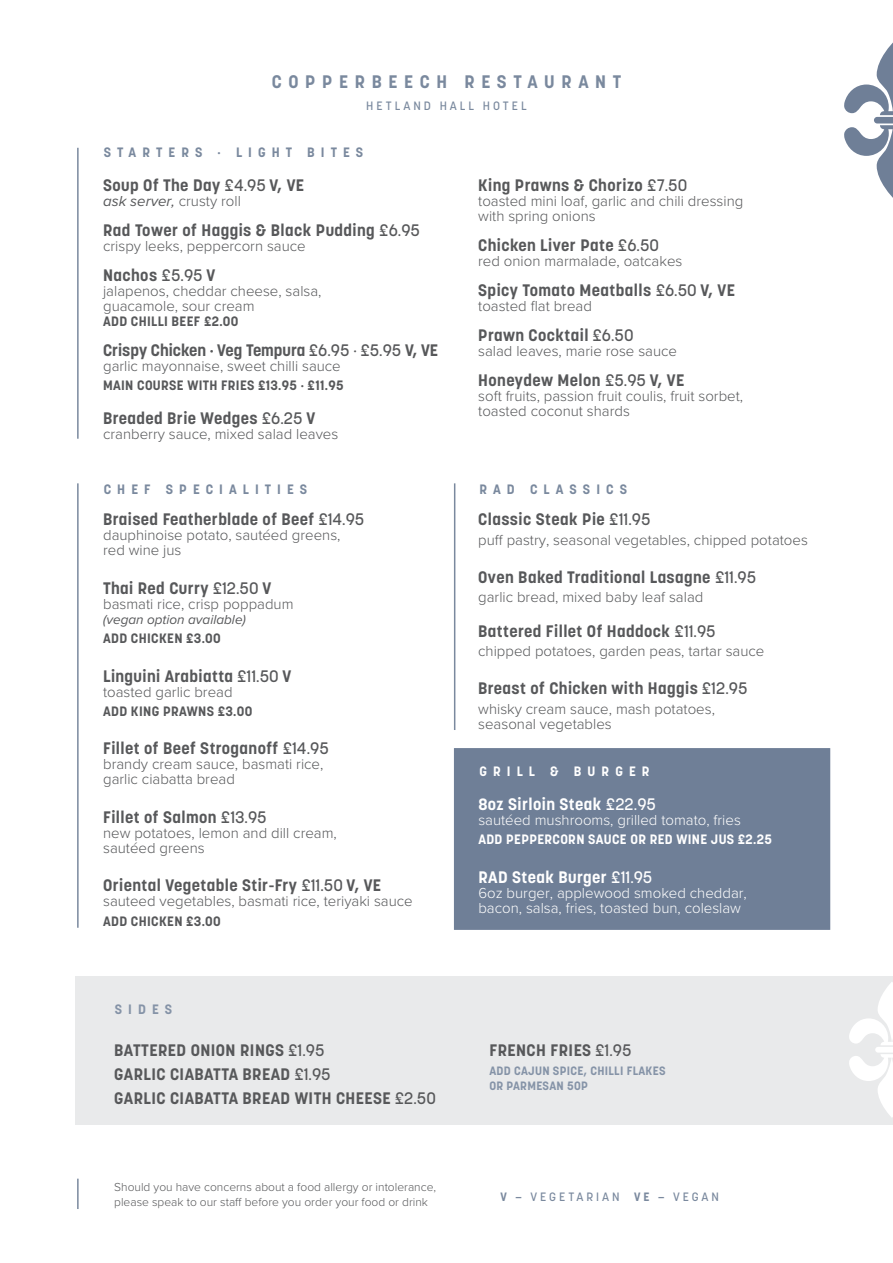
<style>
.page{position:relative;width:893px;height:1263px;background:#fff}
.page>*{position:absolute;margin:0;border:0;box-sizing:border-box;transform-origin:0 0}
.t1{font:700 18px "Korolev";letter-spacing:.37em;color:#7a899e}
.t2{font:700 16.5px/24px "Korolev";letter-spacing:.025em;color:#57585a}
.t3{font:700 16.5px "Korolev";letter-spacing:.025em;color:#fff}
.t4{font:700 16.5px "Korolev";color:#57585a}
.t5{font:300 15px/15px "Proxima Nova";color:#57585a}
.t6{font:300 15px/15px "Proxima Nova";color:#fff}
.t7{font:italic 15px "Proxima Nova";color:#57585a}
.t8{font:700 13.5px "Korolev";letter-spacing:.025em;color:#57585a}
.t9{font:700 13.5px "Korolev";letter-spacing:.45em;color:#7a899e}
.t10{font:700 13.5px "Korolev";letter-spacing:.025em;color:#fff}
.t11{font:italic 13.5px "Proxima Nova";color:#57585a}
.t12{font:700 13.5px "Korolev";letter-spacing:.45em;color:#fff}
.t13{font:700 13.5px "Korolev";letter-spacing:.45em;color:#8593a7}
.t14{font:300 12px/15px "Proxima Nova";color:#57585a}
.t15{font:700 12px/15.3px "Korolev";letter-spacing:.025em;color:#8593a7}
.t16{font:500 12px "Korolev";letter-spacing:.25em;color:#7a899e}
.s1{font-weight:500}
.s2{font-weight:300;font-style:normal}
.s3{font-weight:700}
</style>
<div class="page">
<hr style="left:77px;top:148px;width:2px;height:291px;background:#7a899e">
<hr style="left:77px;top:483px;width:2px;height:445px;background:#7a899e">
<hr style="left:454px;top:483px;width:1px;height:247px;background:#7a899e">
<hr style="left:77px;top:1179px;width:2px;height:30px;background:#7a899e">
<div style="left:75px;top:975px;width:818px;height:149px;background:#e9eaeb"></div>
<svg style="left:849px;top:982px;width:44px;height:135px"></svg>
<svg style="left:844px;top:43px;width:49px;height:155px"></svg>
<div style="left:454px;top:748px;width:376px;height:182px;background:#6f7f97;border:2px solid #6f7f97"></div>
<p class="t1" style="left:272px;top:70px;width:351px">COPPERBEECH RESTAURANT</p>
<p class="t16" style="left:366px;top:98px;width:162px">HETLAND HALL HOTEL</p>
<p class="t9" style="left:104px;top:144px;width:261px">STARTERS · LIGHT BITES</p>
<p class="t2" style="left:103px;top:173px;width:202px">Soup Of The Day <span class="s1">£4.95</span> V, VE</p>
<p class="t7" style="left:103px;top:190px;width:139px">ask server, <span class="s2">crusty roll</span></p>
<p class="t2" style="left:103px;top:218px;width:318px">Rad Tower of Haggis &amp; Black Pudding <span class="s1">£6.95</span></p>
<p class="t5" style="left:103px;top:237px;width:204px">crispy leeks, peppercorn sauce</p>
<p class="t2" style="left:103px;top:263px;width:113px">Nachos <span class="s1">£5.95</span> V</p>
<p class="t5" style="left:103px;top:282px;width:220px">jalapenos, cheddar cheese, salsa, guacamole, sour cream</p>
<p class="t8" style="left:103px;top:312px;width:137px">ADD CHILLI BEEF £2.00</p>
<p class="t4" style="left:103px;top:340px;width:336px">Crispy Chicken · Veg Tempura <span class="s1">£6.95 · £5.95</span> V, VE</p>
<p class="t5" style="left:103px;top:357px;width:239px">garlic mayonnaise, sweet chilli sauce</p>
<p class="t8" style="left:103px;top:377px;width:242px">MAIN COURSE WITH FRIES £13.95 · £11.95</p>
<p class="t2" style="left:103px;top:406px;width:213px">Breaded Brie Wedges <span class="s1">£6.25</span> V</p>
<p class="t5" style="left:103px;top:426px;width:237px">cranberry sauce, mixed salad leaves</p>
<p class="t2" style="left:478px;top:173px;width:211px">King Prawns &amp; Chorizo <span class="s1">£7.50</span></p>
<p class="t5" style="left:478px;top:192px;width:267px">toasted mini loaf, garlic and chili dressing with spring onions</p>
<p class="t2" style="left:478px;top:233px;width:182px">Chicken Liver Pate <span class="s1">£6.50</span></p>
<p class="t5" style="left:478px;top:252px;width:206px">red onion marmalade, oatcakes</p>
<p class="t2" style="left:478px;top:278px;width:258px">Spicy Tomato Meatballs <span class="s1">£6.50</span> V, VE</p>
<p class="t5" style="left:478px;top:297px;width:115px">toasted flat bread</p>
<p class="t2" style="left:478px;top:323px;width:157px">Prawn Cocktail <span class="s1">£6.50</span></p>
<p class="t5" style="left:478px;top:342px;width:200px">salad leaves, marie rose sauce</p>
<p class="t2" style="left:478px;top:368px;width:208px">Honeydew Melon <span class="s1">£5.95</span> V, VE</p>
<p class="t5" style="left:478px;top:387px;width:266px">soft fruits, passion fruit coulis, fruit sorbet, toasted coconut shards</p>
<p class="t9" style="left:104px;top:480px;width:205px">CHEF SPECIALITIES</p>
<p class="t9" style="left:479px;top:480px;width:149px">RAD CLASSICS</p>
<p class="t2" style="left:103px;top:507px;width:263px">Braised Featherblade of Beef <span class="s1">£14.95</span></p>
<p class="t5" style="left:103px;top:527px;width:239px">dauphinoise potato, sautéed greens, red wine jus</p>
<p class="t2" style="left:103px;top:576px;width:169px">Thai Red Curry <span class="s1">£12.50</span> V</p>
<p class="t5" style="left:103px;top:595px;width:192px">basmati rice, crisp poppadum</p>
<p class="t11" style="left:103px;top:609px;width:144px">(vegan option available)</p>
<p class="t8" style="left:103px;top:630px;width:119px">ADD CHICKEN £3.00</p>
<p class="t2" style="left:103px;top:664px;width:189px">Linguini Arabiatta <span class="s1">£11.50</span> V</p>
<p class="t5" style="left:103px;top:683px;width:131px">toasted garlic bread</p>
<p class="t8" style="left:103px;top:702px;width:151px">ADD KING PRAWNS £3.00</p>
<p class="t2" style="left:103px;top:736px;width:227px">Fillet of Beef Stroganoff <span class="s1">£14.95</span></p>
<p class="t5" style="left:103px;top:756px;width:222px">brandy cream sauce, basmati rice, garlic ciabatta bread</p>
<p class="t2" style="left:103px;top:805px;width:165px">Fillet of Salmon <span class="s1">£13.95</span></p>
<p class="t5" style="left:103px;top:824px;width:235px">new potatoes, lemon and dill cream, sautéed greens</p>
<p class="t2" style="left:103px;top:873px;width:280px">Oriental Vegetable Stir-Fry <span class="s1">£11.50</span> V, VE</p>
<p class="t5" style="left:103px;top:893px;width:311px">sauteed vegetables, basmati rice, teriyaki sauce</p>
<p class="t8" style="left:103px;top:912px;width:119px">ADD CHICKEN £3.00</p>
<p class="t13" style="left:115px;top:1001px;width:59px">SIDES</p>
<p class="t2" style="left:478px;top:507px;width:174px">Classic Steak Pie <span class="s1">£11.95</span></p>
<p class="t5" style="left:478px;top:531px;width:331px">puff pastry, seasonal vegetables, chipped potatoes</p>
<p class="t2" style="left:478px;top:565px;width:279px">Oven Baked Traditional Lasagne <span class="s1">£11.95</span></p>
<p class="t5" style="left:478px;top:589px;width:227px">garlic bread, mixed baby leaf salad</p>
<p class="t2" style="left:478px;top:619px;width:239px">Battered Fillet Of Haddock <span class="s1">£11.95</span></p>
<p class="t5" style="left:478px;top:642px;width:288px">chipped potatoes, garden peas, tartar sauce</p>
<p class="t2" style="left:478px;top:676px;width:271px">Breast of Chicken with Haggis <span class="s1">£12.95</span></p>
<p class="t5" style="left:478px;top:700px;width:238px">whisky cream sauce, mash potatoes, seasonal vegetables</p>
<p class="t12" style="left:479px;top:763px;width:172px">GRILL &amp; BURGER</p>
<p class="t3" style="left:478px;top:794px;width:179px">8oz Sirloin Steak <span class="s1">£22.95</span></p>
<p class="t6" style="left:478px;top:812px;width:264px">sautéed mushrooms, grilled tomato, fries</p>
<p class="t10" style="left:478px;top:831px;width:295px">ADD PEPPERCORN SAUCE OR RED WINE JUS £2.25</p>
<p class="t3" style="left:478px;top:867px;width:176px">RAD Steak Burger <span class="s1">£11.95</span></p>
<p class="t6" style="left:478px;top:884px;width:270px">6oz burger, applewood smoked cheddar, bacon, salsa, fries, toasted bun, coleslaw</p>
<p class="t2" style="left:114px;top:1038px;width:323px">BATTERED ONION RINGS <span class="s1">£1.95<br></span>GARLIC CIABATTA BREAD <span class="s1">£1.95<br></span>GARLIC CIABATTA BREAD WITH CHEESE <span class="s1">£2.50</span></p>
<p class="t2" style="left:489px;top:1038px;width:144px">FRENCH FRIES <span class="s1">£1.95</span></p>
<p class="t15" style="left:489px;top:1063px;width:178px">ADD CAJUN SPICE, CHILLI FLAKES<br>OR PARMESAN 50P</p>
<p class="t14" style="left:114px;top:1179px;width:323px">Should you have concerns about a food allergy or intolerance, please speak to our staff before you order your food or drink</p>
<p class="t16" style="left:500px;top:1189px;width:220px"><span class="s3">V —</span> VEGETARIAN <span class="s3">VE —</span> VEGAN</p>
</div>
